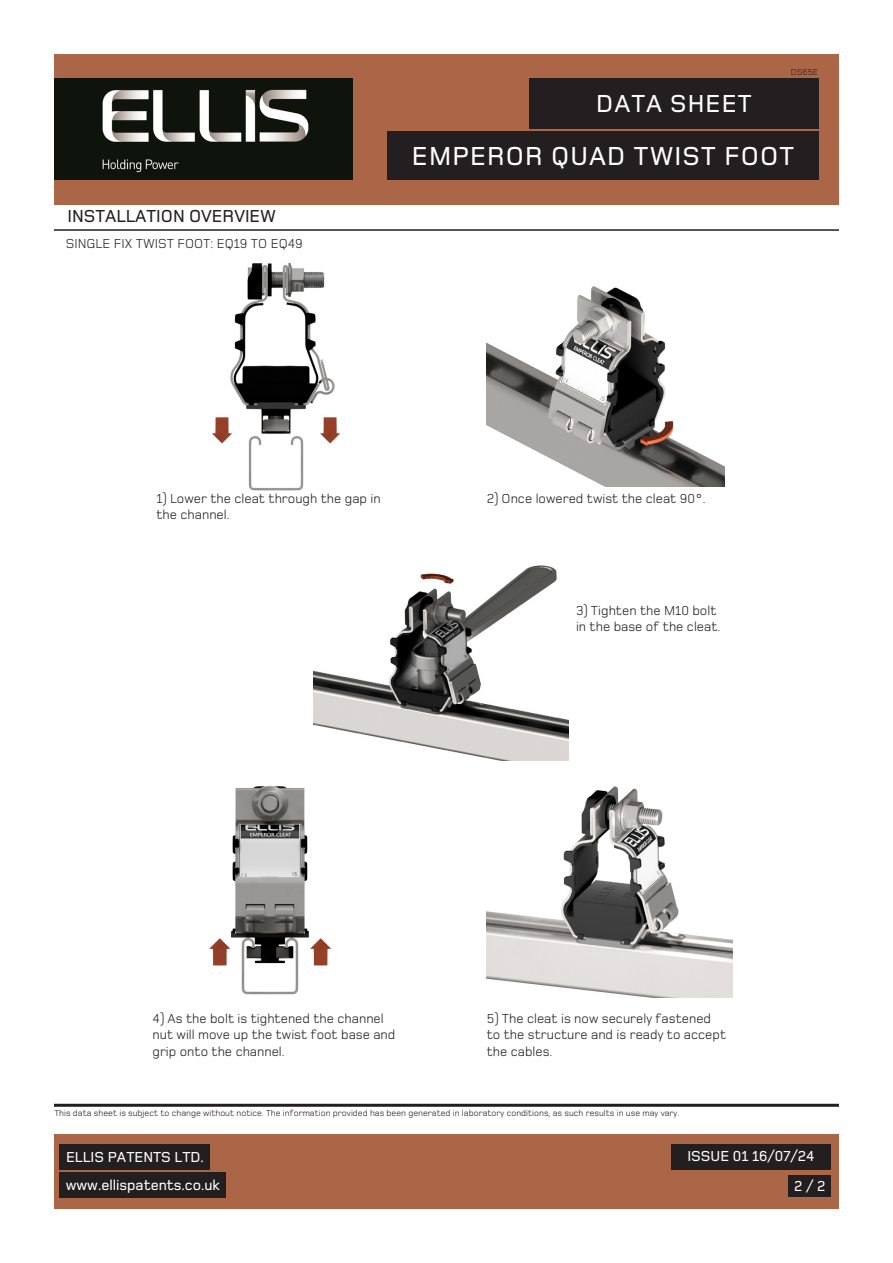
<style>
.page{position:relative;width:893px;height:1263px;background:#fff}
.page>*{position:absolute;margin:0;border:0;box-sizing:border-box;transform-origin:0 0}
.t1{font:500 27px "Foundry Monoline";letter-spacing:.04em;color:#fff}
.t2{font:500 25.5px "Foundry Monoline";letter-spacing:.04em;color:#fff}
.t3{font:500 18px "Foundry Monoline";color:#231f20}
.t4{font:500 15px "Foundry Monoline";color:#fff}
.t5{font:13.5px/16.2px "Foundry Monoline";color:#231f20}
.t6{font:9px "Foundry Monoline";color:#231f20}
</style>
<div class="page">
<div style="left:54px;top:54px;width:785px;height:150px;background:#aa6647"></div>
<img style="left:54px;top:78px;width:298px;height:102px">
<div style="left:54px;top:1134px;width:785px;height:75px;background:#aa6647"></div>
<div style="left:60px;top:1172px;width:166px;height:25px;background:#231f20"></div>
<div style="left:60px;top:1144px;width:150px;height:25px;background:#231f20"></div>
<hr style="left:54px;top:1104px;width:785px;height:3px;background:#231f20">
<div style="left:671px;top:1144px;width:160px;height:25px;background:#231f20"></div>
<div style="left:789px;top:1175px;width:42px;height:22px;background:#231f20"></div>
<div style="left:387px;top:132px;width:432px;height:48px;background:#231f20"></div>
<div style="left:529px;top:78px;width:290px;height:51px;background:#231f20"></div>
<img style="left:212px;top:262px;width:129px;height:229px">
<img style="left:487px;top:286px;width:237px;height:200px">
<img style="left:314px;top:565px;width:255px;height:195px">
<img style="left:209px;top:785px;width:123px;height:210px">
<img style="left:487px;top:786px;width:245px;height:211px">
<hr style="left:54px;top:229px;width:785px;height:2px;background:#231f20">
<p class="t2" style="left:596px;top:90px;width:157px">DATA SHEET</p>
<p class="t6" style="left:791px;top:67px;width:29px">DS65E</p>
<p class="t3" style="left:67px;top:206px;width:210px">INSTALLATION OVERVIEW</p>
<p class="t5" style="left:66px;top:236px;width:238px">SINGLE FIX TWIST FOOT: EQ19 TO EQ49</p>
<p class="t1" style="left:412px;top:142px;width:384px">EMPEROR QUAD TWIST FOOT</p>
<p class="t5" style="left:156px;top:491px;width:226px">1) Lower the cleat through the gap in the channel.</p>
<p class="t5" style="left:487px;top:491px;width:220px">2) Once lowered twist the cleat 90°.</p>
<p class="t5" style="left:576px;top:603px;width:146px">3) Tighten the M10 bolt in the base of the cleat.</p>
<p class="t5" style="left:152px;top:1011px;width:244px">4) As the bolt is tightened the channel nut will move up the twist foot base and grip onto the channel.</p>
<p class="t5" style="left:487px;top:1011px;width:241px">5) The cleat is now securely fastened to the structure and is ready to accept the cables.</p>
<p class="t6" style="left:54px;top:1108px;width:626px">This data sheet is subject to change without notice. The information provided has been generated in laboratory conditions, as such results in use may vary.</p>
<p class="t4" style="left:66px;top:1149px;width:139px">ELLIS PATENTS LTD.</p>
<p class="t4" style="left:66px;top:1177px;width:156px">www.ellispatents.co.uk</p>
<p class="t4" style="left:687px;top:1148px;width:129px">ISSUE 01 16/07/24</p>
<p class="t4" style="left:794px;top:1178px;width:33px">2 / 2</p>
</div>
